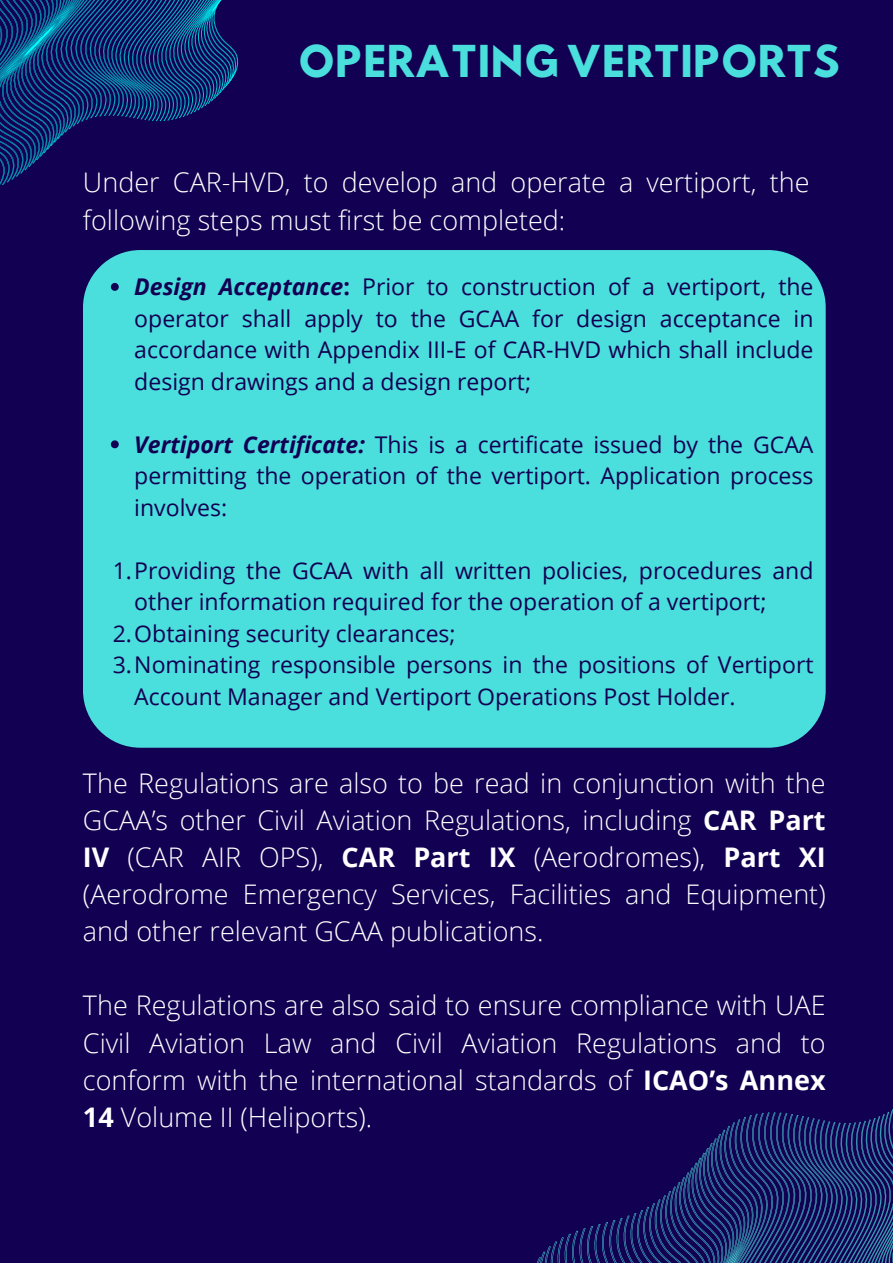
<style>
.page{position:relative;width:893px;height:1264px;background:#fff}
.page>*{position:absolute;margin:0;border:0;box-sizing:border-box;transform-origin:0 0}
.t1{font:39px "Hussar Bd";color:#4adedd}
.t2{font:300 27px/37px "Open Sans";color:#fff;text-align:justify}
.t3{font:23.1px/31.5px "Open Sans";color:#120052;text-align:justify}
.s1{font-weight:700;font-style:italic}
.s2{font-weight:700}
</style>
<div class="page">
<div style="left:0;top:0;width:892px;height:1262px;background:#120052"></div>
<svg style="left:537px;top:1110px;width:355px;height:152px"></svg>
<svg style="left:0;top:0;width:239px;height:300px"></svg>
<div style="left:83px;top:250px;width:742px;height:497px;background:#4adedd;border-radius:57px"></div>
<svg style="left:111px;top:283px;width:8px;height:8px"></svg>
<svg style="left:111px;top:440px;width:8px;height:8px"></svg>
<p class="t1" style="left:298px;top:42px;width:544px">OPERATING VERTIPORTS</p>
<p class="t2" style="left:83px;top:163px;width:728px">Under CAR-HVD, to develop and operate a vertiport, the following steps must first be completed:</p>
<p class="t3" style="left:134px;top:270px;width:680px"><span class="s1">Design Acceptance</span><span class="s2">:</span> Prior to construction of a vertiport, the operator shall apply to the GCAA for design acceptance in accordance with Appendix III-E of CAR-HVD which shall include design drawings and a design report;</p>
<p class="t3" style="left:134px;top:428px;width:680px"><span class="s1">Vertiport Certificate:</span> This is a certificate issued by the GCAA permitting the operation of the vertiport. Application process involves:</p>
<p class="t3" style="left:134px;top:554px;width:680px;text-indent:-22px">1.Providing the GCAA with all written policies, procedures and other information required for the operation of a vertiport;</p>
<p class="t3" style="left:113px;top:617px;width:344px">2.Obtaining security clearances;</p>
<p class="t3" style="left:134px;top:648px;width:680px;text-indent:-22px">3.Nominating responsible persons in the positions of Vertiport<br>Account Manager and Vertiport Operations Post Holder.</p>
<p class="t2" style="left:83px;top:763px;width:744px">The Regulations are also to be read in conjunction with the GCAA’s other Civil Aviation Regulations, including <span class="s2">CAR Part IV</span> (CAR AIR OPS), <span class="s2">CAR Part IX</span> (Aerodromes), <span class="s2">Part XI </span>(Aerodrome Emergency Services, Facilities and Equipment) and other relevant GCAA publications.</p>
<p class="t2" style="left:83px;top:986px;width:744px">The Regulations are also said to ensure compliance with UAE Civil Aviation Law and Civil Aviation Regulations and to conform with the international standards of <span class="s2">ICAO’s Annex 14</span> Volume II (Heliports).</p>
</div>
